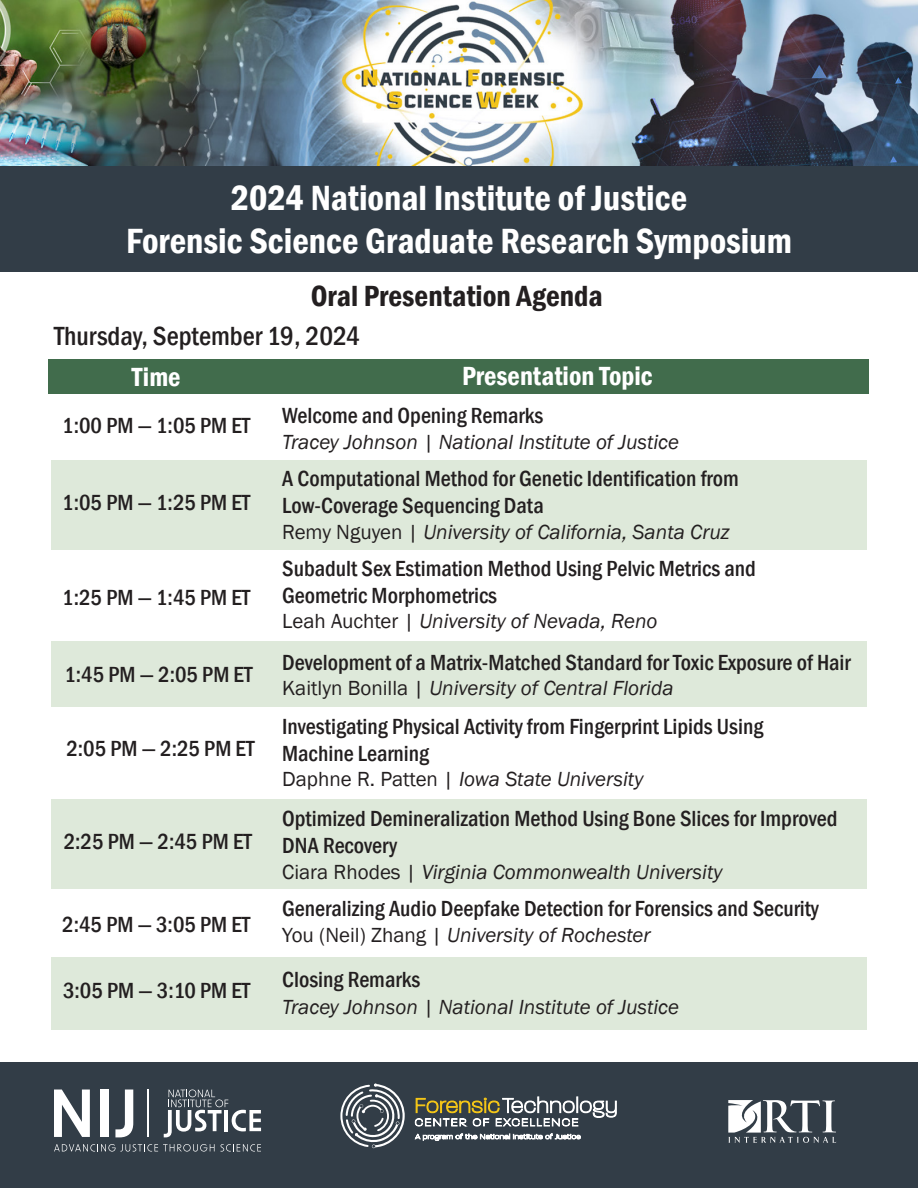
<style>
.page{position:relative;width:918px;height:1188px;background:#fff}
.page>*{position:absolute;margin:0;border:0;box-sizing:border-box;transform-origin:0 0}
.t1{font:600 condensed 36px "Franklin Gothic";color:#fff}
.t2{font:600 condensed 30px "Franklin Gothic";color:#231f20}
.t3{font:500 condensed 27px "Franklin Gothic";color:#231f20}
.t4{font:600 condensed 27px "Franklin Gothic";color:#fff}
.t5{font:500 condensed 22.5px/27px "Franklin Gothic";color:#231f20}
.t6{font:italic 21px "Franklin Gothic";color:#231f20}
.s1{font-style:normal}
</style>
<div class="page">
<div style="left:51px;top:957px;width:816px;height:73px;background:#dee9da"></div>
<div style="left:0;top:1062px;width:918px;height:126px;background:#323d47"></div>
<img style="left:0;top:0;width:918px;height:167px">
<div style="left:52px;top:460px;width:815px;height:90px;background:#dee9da"></div>
<div style="left:49px;top:359px;width:820px;height:35px;background:#416c4c"></div>
<div style="left:52px;top:799px;width:815px;height:89px;background:#dee9da"></div>
<svg style="left:54px;top:1144px;width:161px;height:8px"></svg>
<svg style="left:221px;top:1144px;width:40px;height:8px"></svg>
<svg style="left:164px;top:1090px;width:97px;height:47px"></svg>
<hr style="left:148px;top:1089px;width:1px;height:48px;background:#fff">
<svg style="left:54px;top:1090px;width:36px;height:47px"></svg>
<div style="left:100px;top:1090px;width:9px;height:47px;background:#fff"></div>
<svg style="left:115px;top:1090px;width:18px;height:47px"></svg>
<svg style="left:340px;top:1083px;width:65px;height:65px"></svg>
<svg style="left:415px;top:1134px;width:166px;height:7px"></svg>
<svg style="left:415px;top:1097px;width:202px;height:30px"></svg>
<svg style="left:728px;top:1100px;width:108px;height:43px"></svg>
<div style="left:52px;top:642px;width:815px;height:65px;background:#dee9da"></div>
<div style="left:0;top:167px;width:918px;height:105px;background:#323d47"></div>
<p class="t1" style="left:231px;top:174px;width:458px">2024 National Institute of Justice</p>
<p class="t1" style="left:126px;top:217px;width:667px">Forensic Science Graduate Research Symposium</p>
<p class="t2" style="left:311px;top:276px;width:294px">Oral Presentation Agenda</p>
<p class="t3" style="left:54px;top:319px;width:307px">Thursday, September 19, 2024</p>
<p class="t4" style="left:132px;top:359px;width:50px">Time</p>
<p class="t4" style="left:462px;top:358px;width:192px">Presentation Topic</p>
<p class="t5" style="left:62px;top:411px;width:190px">1:00 PM — 1:05 PM ET</p>
<p class="t5" style="left:282px;top:402px;width:263px">Welcome and Opening Remarks</p>
<p class="t6" style="left:282px;top:428px;width:398px">Tracey Johnson | National Institute of Justice</p>
<p class="t5" style="left:62px;top:488px;width:190px">1:05 PM — 1:25 PM ET</p>
<p class="t5" style="left:62px;top:584px;width:190px">1:25 PM — 1:45 PM ET</p>
<p class="t5" style="left:64px;top:661px;width:190px">1:45 PM — 2:05 PM ET</p>
<p class="t5" style="left:66px;top:735px;width:190px">2:05 PM — 2:25 PM ET</p>
<p class="t5" style="left:64px;top:827px;width:190px">2:25 PM — 2:45 PM ET</p>
<p class="t5" style="left:62px;top:911px;width:190px">2:45 PM — 3:05 PM ET</p>
<p class="t5" style="left:282px;top:465px;width:458px">A Computational Method for Genetic Identification from<br>Low-Coverage Sequencing Data</p>
<p class="t6" style="left:282px;top:519px;width:449px"><span class="s1">Remy Nguyen |</span> University of California, Santa Cruz</p>
<p class="t5" style="left:282px;top:554px;width:475px">Subadult Sex Estimation Method Using Pelvic Metrics and<br>Geometric Morphometrics</p>
<p class="t6" style="left:282px;top:608px;width:377px"><span class="s1">Leah Auchter |</span> University of Nevada, Reno</p>
<p class="t5" style="left:282px;top:649px;width:570px">Development of a Matrix-Matched Standard for Toxic Exposure of Hair</p>
<p class="t6" style="left:282px;top:675px;width:393px"><span class="s1">Kaitlyn Bonilla |</span> University of Central Florida</p>
<p class="t5" style="left:282px;top:713px;width:483px">Investigating Physical Activity from Fingerprint Lipids Using<br>Machine Learning</p>
<p class="t6" style="left:282px;top:766px;width:363px"><span class="s1">Daphne R. Patten |</span> Iowa State University</p>
<p class="t5" style="left:282px;top:805px;width:557px">Optimized Demineralization Method Using Bone Slices for Improved<br>DNA Recovery</p>
<p class="t6" style="left:282px;top:859px;width:442px"><span class="s1">Ciara Rhodes |</span> Virginia Commonwealth University</p>
<p class="t5" style="left:282px;top:895px;width:538px">Generalizing Audio Deepfake Detection for Forensics and Security</p>
<p class="t6" style="left:282px;top:922px;width:370px"><span class="s1">You (Neil) Zhang |</span> University of Rochester</p>
<p class="t5" style="left:63px;top:977px;width:189px">3:05 PM — 3:10 PM ET</p>
<p class="t5" style="left:282px;top:966px;width:140px">Closing Remarks</p>
<p class="t6" style="left:282px;top:994px;width:398px">Tracey Johnson | National Institute of Justice</p>
</div>
